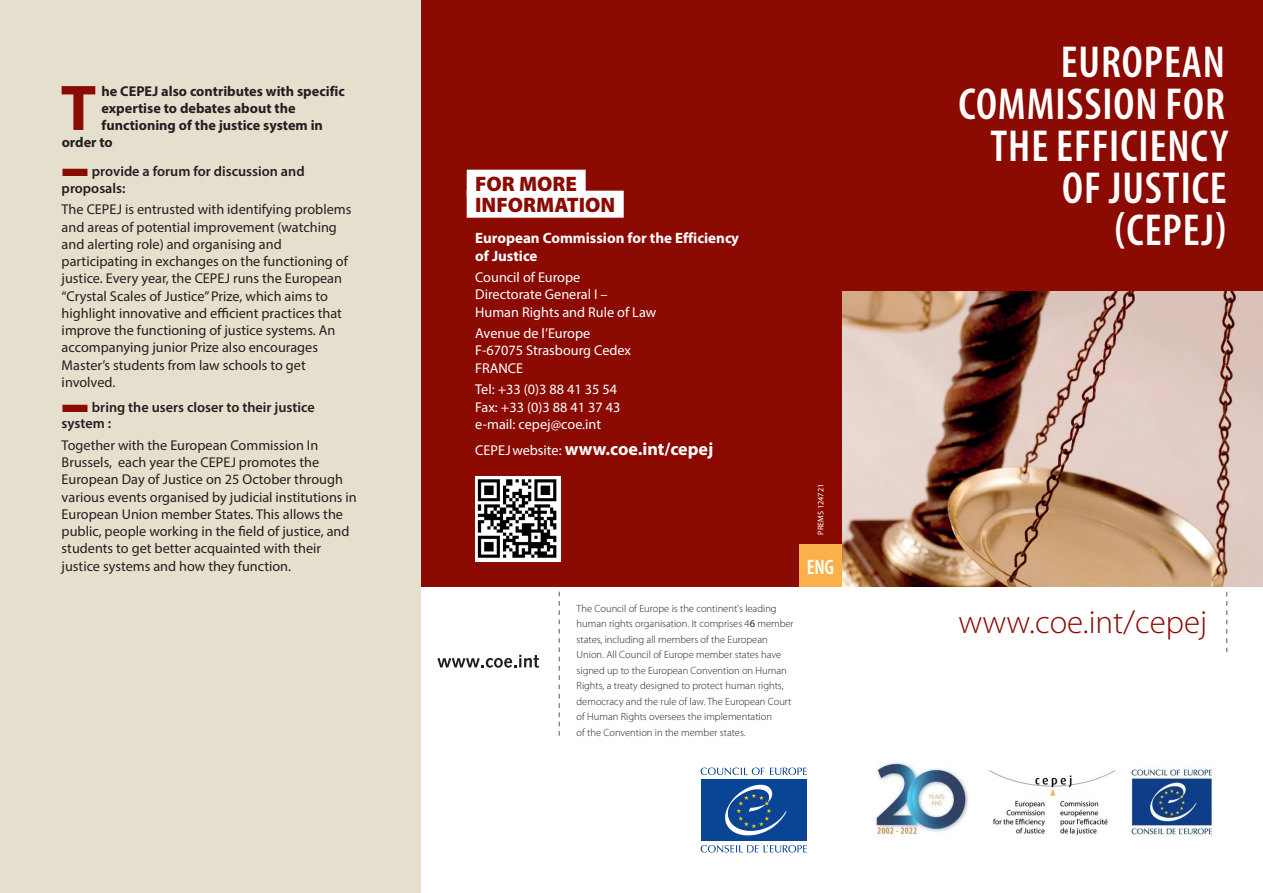
<style>
.page{position:relative;width:1263px;height:893px;background:#fff}
.page>*{position:absolute;margin:0;border:0;box-sizing:border-box;transform-origin:0 0}
.t1{font:700 64.95px "Myriad Pro";color:#8b0a02}
.t2{font:600 condensed 45px/42px "Myriad Pro";letter-spacing:.02em;color:#fff;text-align:right}
.t3{font:300 33px "Myriad Pro";color:#8b0a02}
.t4{font:900 21px/21px "Myriad Pro";color:#8b0a02}
.t5{font:600 condensed 21px "Myriad Pro";color:#fff}
.t6{font:700 18px "Myriad Pro";color:#fff}
.t7{font:700 15px/18px "Myriad Pro";color:#fff}
.t8{font:14.25px/17.2px "Myriad Pro";color:#231f20}
.t9{font:14.25px/17.2px "Myriad Pro";color:#fff}
.t10{font:700 14.25px "Myriad Pro";color:#231f20}
.t11{font:600 14.25px/16.5px "Myriad Pro";color:#231f20}
.t12{font:300 10.5px/15.5px "Myriad Pro";color:#231f20}
.t13{font:8.25px "Myriad Pro";color:#fff}
.s1{color:#8b0a02}
.s2{font-weight:400;font-size:14.25px}
.s3{font-weight:400}
</style>
<div class="page">
<div style="left:0;top:0;width:421px;height:893px;background:#e5e0ce"></div>
<svg style="left:1226px;top:592px;width:1px;height:60px"></svg>
<div style="left:842px;top:0;width:421px;height:292px;background:#8b0a02"></div>
<div style="left:421px;top:0;width:421px;height:587px;background:#8b0a02"></div>
<div style="left:467px;top:170px;width:119px;height:27px;background:#fff"></div>
<div style="left:467px;top:191px;width:157px;height:27px;background:#fff"></div>
<div style="left:799px;top:544px;width:43px;height:43px;background:#fbb04b"></div>
<svg style="left:701px;top:767px;width:106px;height:8px"></svg>
<svg style="left:701px;top:845px;width:106px;height:8px"></svg>
<div style="left:701px;top:779px;width:106px;height:62px;background:#094594"></div>
<svg style="left:725px;top:784px;width:62px;height:52px"></svg>
<svg style="left:559px;top:592px;width:1px;height:144px"></svg>
<svg style="left:437px;top:655px;width:102px;height:13px"></svg>
<img style="left:842px;top:292px;width:421px;height:295px">
<img style="left:475px;top:476px;width:85px;height:85px">
<img style="left:875px;top:762px;width:338px;height:73px">
<h1 class="t1" style="left:61px;top:66px;width:37px">T</h1>
<p class="t10" style="left:101px;top:82px;width:245px">he CEPEJ also contributes with specific</p>
<p class="t10" style="left:101px;top:99px;width:196px">expertise to debates about the</p>
<p class="t10" style="left:101px;top:116px;width:223px">functioning of the justice system in</p>
<p class="t10" style="left:62px;top:133px;width:53px">order to</p>
<p class="t11" style="left:62px;top:163px;width:244px"><span class="s1">■</span> provide a forum for discussion and proposals:</p>
<p class="t8" style="left:62px;top:201px;width:291px">The CEPEJ is entrusted with identifying problems and areas of potential improvement (watching and alerting role) and organising and participating in exchanges on the functioning of justice. Every year, the CEPEJ runs the European “Crystal Scales of Justice” Prize, which aims to highlight innovative and efficient practices that improve the functioning of justice systems. An accompanying junior Prize also encourages Master’s students from law schools to get involved.</p>
<p class="t11" style="left:62px;top:398px;width:255px"><span class="s1">■</span> bring the users closer to their justice system :</p>
<p class="t8" style="left:62px;top:436px;width:297px">Together with the European Commission In Brussels, each year the CEPEJ promotes the European Day of Justice on 25 October through various events organised by judicial institutions in European Union member States. This allows the public, people working in the field of justice, and students to get better acquainted with their justice systems and how they function.</p>
<h3 class="t4" style="left:475px;top:173px;width:141px">FOR MORE<br>INFORMATION</h3>
<p class="t7" style="left:475px;top:228px;width:265px">European Commission for the Efficiency of Justice</p>
<p class="t9" style="left:475px;top:269px;width:183px">Council of Europe<br>Directorate General I –<br>Human Rights and Rule of Law</p>
<p class="t9" style="left:475px;top:325px;width:157px">Avenue de l’Europe<br>F-67075 Strasbourg Cedex<br>FRANCE</p>
<p class="t9" style="left:475px;top:381px;width:147px">Tel: +33 (0)3 88 41 35 54<br>Fax: +33 (0)3 88 41 37 43 e-mail: cepej@coe.int</p>
<p class="t6" style="left:475px;top:437px;width:240px"><span class="s2">CEPEJwebsite:</span> www.coe.int/cepej</p>
<p class="t12" style="left:577px;top:600px;width:219px">The Council of Europe is the continent’s leading human rights organisation. It comprises 4<span class="s3">6</span> member states, including all members of the European Union. All Council of Europe member states have signed up to the European Convention on Human Rights, a treaty designed to protect human rights, democracy and the rule of law. The European Court of Human Rights oversees the implementation<br>of the Convention in the member states.</p>
<p class="t13" style="left:816px;top:535px;width:52px;rotate:-90deg">PREMS 124721</p>
<h3 class="t5" style="left:807px;top:554px;width:29px">ENG</h3>
<h2 class="t2" style="left:958px;top:41px;width:271px">EUROPEAN<br>COMMISSION FOR<br>THE EFFICIENCY<br>OF JUSTICE (CEPEJ)</h2>
<h3 class="t3" style="left:958px;top:602px;width:250px">www.coe.int/cepej</h3>
</div>
